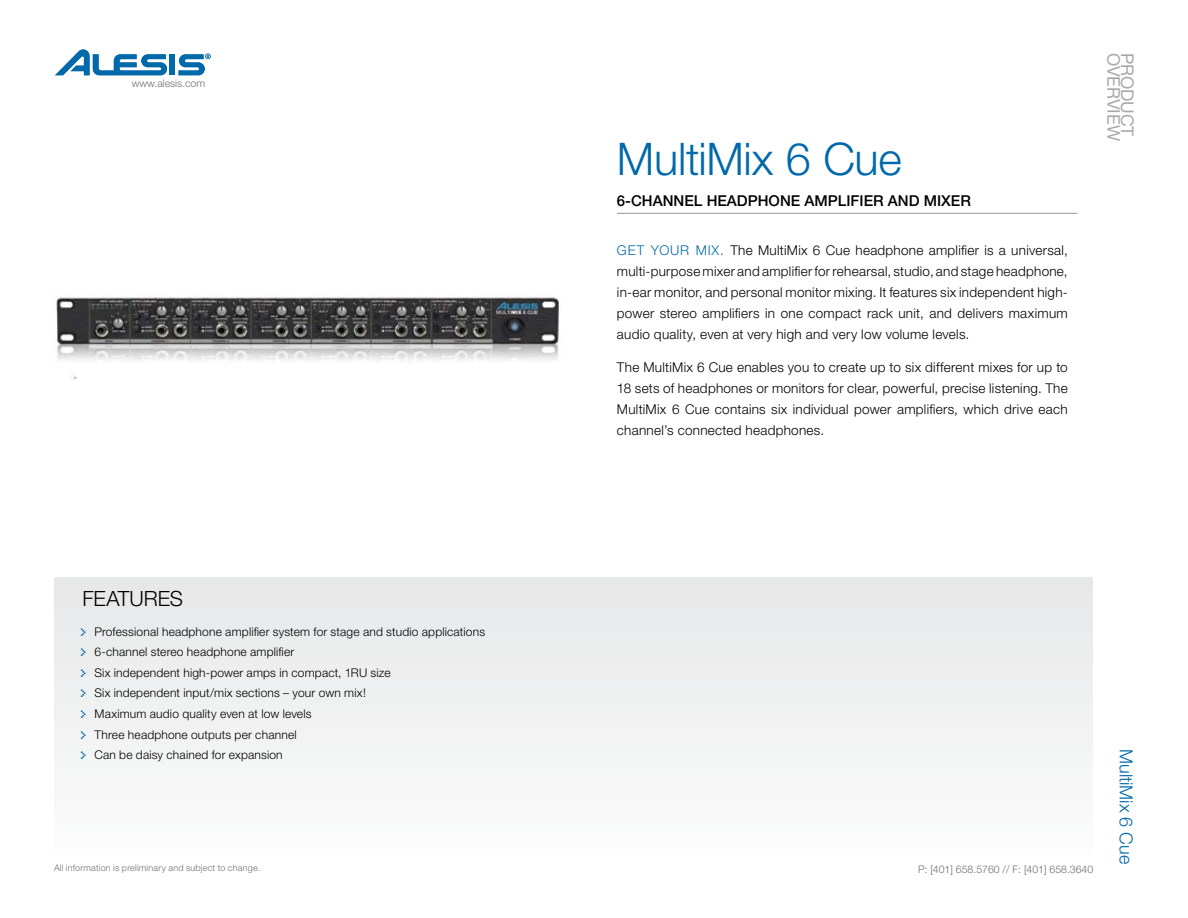
<style>
.page{position:relative;width:1188px;height:918px;background:#fff}
.page>*{position:absolute;margin:0;border:0;box-sizing:border-box;transform-origin:0 0}
.t1{font:300 45px "Helvetica Neue";letter-spacing:-.005em;color:#0069aa}
.t2{font:300 21px "Helvetica Neue";color:#000}
.t3{font:300 18px "Helvetica Neue";color:#0069aa}
.t4{font:17.4px "Helvetica Neue";letter-spacing:-.005em;color:#a7a9ac}
.t5{font:500 15px "Helvetica Neue";color:#000}
.t6{font:300 13.5px/21px "Helvetica Neue";letter-spacing:.02em;color:#000;text-align:justify}
.t7{font:300 12px/20.5px "Helvetica Neue";letter-spacing:.015em;color:#000}
.t8{font:300 10.5px "Helvetica Neue";color:#6d6f71}
.t9{font:300 9px "Helvetica Neue";letter-spacing:.025em;color:#6d6f71}
.s1{color:#0069aa}
.s2{font-family:"Kroeger 0555";font-weight:400;color:#0069aa}
</style>
<div class="page">
<hr style="left:617px;top:213px;width:460px;height:1px;background:#939598">
<img style="left:56px;top:297px;width:503px;height:83px">
<div style="left:170px;top:54px;width:5px;height:21px;background:#0069aa"></div>
<svg style="left:55px;top:49px;width:112px;height:26px"></svg>
<svg style="left:179px;top:54px;width:32px;height:21px"></svg>
<div style="left:54px;top:577px;width:1038px;height:287px;background:#f1f1f2"></div>
<p class="t8" style="left:132px;top:76px;width:75px">www.alesis.com</p>
<h1 class="t1" style="left:617px;top:131px;width:286px">MultiMix 6 Cue</h1>
<p class="t5" style="left:617px;top:192px;width:355px">6-CHANNEL HEADPHONE AMPLIFIER AND MIXER</p>
<p class="t6" style="left:617px;top:239px;width:452px"><span class="s1">Get YOUR m ix.</span> The MultiMix 6 Cue headphone amplifier is a universal, multi-purpose mixer and amplifier for rehearsal, studio, and stage headphone, in-ear monitor, and personal monitor mixing. It features six independent high&shy;power stereo amplifiers in one compact rack unit, and delivers maximum audio quality, even at very high and very low volume levels.</p>
<p class="t6" style="left:617px;top:356px;width:452px">The MultiMix 6 Cue enables you to create up to six different mixes for up to 18 sets of headphones or monitors for clear, powerful, precise listening. The MultiMix 6 Cue contains six individual power amplifiers, which drive each channel’s connected headphones.</p>
<p class="t4" style="left:1124px;top:53px;width:89px;rotate:90deg">OVERVIEW</p>
<p class="t4" style="left:1138px;top:53px;width:85px;rotate:90deg">PRODUCT</p>
<h2 class="t2" style="left:81px;top:580px;width:102px">FEATURES</h2>
<h2 class="t2" style="left:82px;top:586px;width:102px">FEATURES</h2>
<p class="t7" style="left:81px;top:621px;width:406px"><span class="s2">&gt;</span> Professional headphone amplifier system for stage and studio applications <span class="s2">&gt;</span> 6-channel stereo headphone amplifier<br><span class="s2">&gt;</span> Six independent high-power amps in compact, 1RU size<br><span class="s2">&gt;</span> Six independent input/mix sections – your own mix!<br><span class="s2">&gt;</span> Maximum audio quality even at low levels<br><span class="s2">&gt;</span> Three headphone outputs per channel<br><span class="s2">&gt;</span> Can be daisy chained for expansion</p>
<p class="t9" style="left:54px;top:863px;width:208px">All information is preliminary and subject to change.</p>
<p class="t8" style="left:918px;top:863px;width:177px">P: [401] 658.5760 // F: [401] 658.3640</p>
<h3 class="t3" style="left:1137px;top:749px;width:116px;rotate:90deg">MultiMix 6 Cue</h3>
</div>
